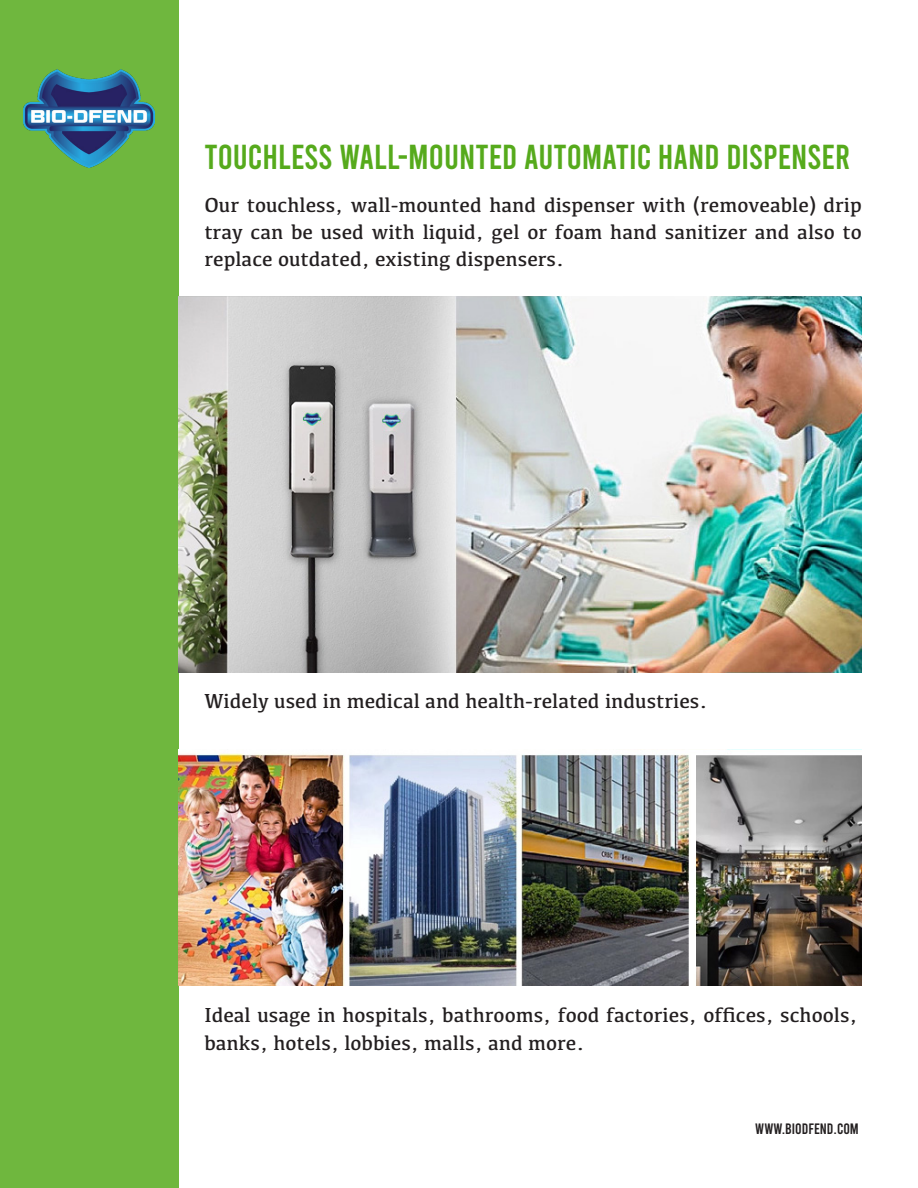
<style>
.page{position:relative;width:918px;height:1188px;background:#fff}
.page>*{position:absolute;margin:0;border:0;box-sizing:border-box;transform-origin:0 0}
.t1{font:34.5px "Bebas";color:#56aa1c}
.t2{font:21px/27px "Kefa";color:#231f20}
.t3{font:15px "Bebas";color:#231f20}
</style>
<div class="page">
<div style="left:0;top:0;width:178px;height:1188px;background:#6fb73e"></div>
<img style="left:178px;top:297px;width:684px;height:376px">
<img style="left:178px;top:749px;width:684px;height:237px">
<img style="left:24px;top:69px;width:131px;height:99px">
<p class="t1" style="left:204px;top:139px;width:647px">TOUCHLESS WALL-MOUNTED AUTOMATIC HAND DISPENSER</p>
<p class="t2" style="left:204px;top:191px;width:659px;text-align:justify">Our touchless, wall-mounted hand dispenser with (removeable) drip tray can be used with liquid, gel or foam hand sanitizer and also to replace outdated, existing dispensers.</p>
<p class="t2" style="left:204px;top:687px;width:505px">Widely used in medical and health-related industries.</p>
<p class="t2" style="left:204px;top:1000px;width:655px;line-height:28.5px">Ideal usage in hospitals, bathrooms, food factories, offices, schools, banks, hotels, lobbies, malls, and more.</p>
<p class="t3" style="left:755px;top:1121px;width:105px">WWW.BIODFEND.COM</p>
</div>
